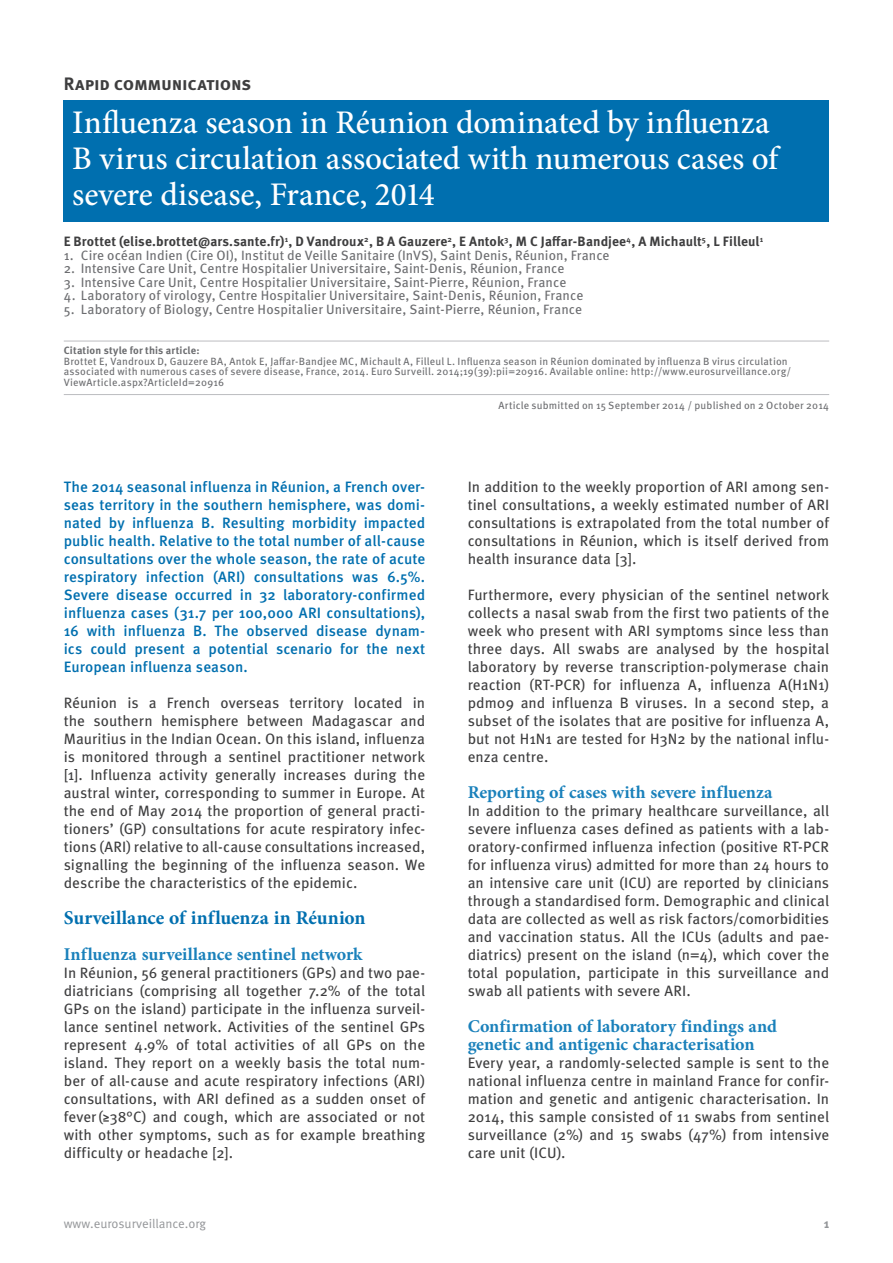
<style>
.page{position:relative;width:893px;height:1263px;background:#fff}
.page>*{position:absolute;margin:0;border:0;box-sizing:border-box;transform-origin:0 0}
.t1{font:500 33px/36px "Minion Pro";color:#fff}
.t2{font:700 19.5px "Minion Pro";letter-spacing:.005em;color:#006faf}
.t3{font:700 18px/18px "Minion Pro";color:#1a81bb}
.t4{font:700 18px "Meta Pro";letter-spacing:-.015em;color:#3e3e3f}
.t5{font:15px/18px "Meta Pro";color:#3e3e3f;text-align:justify}
.t6{font:500 15px/18px "Meta Pro";letter-spacing:.005em;color:#006faf;text-align:justify}
.t7{font:13.5px "Meta Pro";letter-spacing:.005em;color:#6c6d70}
.t8{font:700 13.5px "Meta Pro";letter-spacing:.005em;color:#3e3e3f}
.t9{font:12.75px "Meta Pro";color:#939598}
.t10{font:700 12.75px "Meta Pro";color:#939598}
.t11{font:10.5px/10.5px "Meta Pro";letter-spacing:.015em;color:#6c6d70}
.t12{font:700 10.5px "Meta Pro";letter-spacing:.015em;color:#6c6d70}
</style>
<div class="page">
<hr style="left:64px;top:341px;width:765px;height:1px;background:#bcbdc0">
<hr style="left:64px;top:394px;width:765px;height:1px;background:#bcbdc0">
<div style="left:64px;top:100px;width:765px;height:122px;background:#006faf"></div>
<p class="t4" style="left:64px;top:72px;width:189px">Rapid communications</p>
<h1 class="t1" style="left:72px;top:104px;width:707px">Influenza season in Réunion dominated by influenza<br>B virus circulation associated with numerous cases of severe disease, France, 2014</h1>
<p class="t8" style="left:64px;top:233px;width:701px">E Brottet (elise.brottet@ars.sante.fr)<sup>1</sup>, D Vandroux<sup>2</sup>, B A Gauzere<sup>2</sup>, E Antok<sup>3</sup>, M C Jaffar-Bandjee<sup>4</sup>, A Michault<sup>5</sup>, L Filleul<sup>1</sup></p>
<p class="t7" style="left:64px;top:247px;width:547px">1. Cire océan Indien (Cire OI), Institut de Veille Sanitaire (InVS), Saint Denis, Réunion, France</p>
<p class="t7" style="left:64px;top:260px;width:502px">2. Intensive Care Unit, Centre Hospitalier Universitaire, Saint-Denis, Réunion, France</p>
<p class="t7" style="left:64px;top:274px;width:504px">3. Intensive Care Unit, Centre Hospitalier Universitaire, Saint-Pierre, Réunion, France</p>
<p class="t7" style="left:64px;top:287px;width:521px">4. Laboratory of virology, Centre Hospitalier Universitaire, Saint-Denis, Réunion, France</p>
<p class="t7" style="left:64px;top:301px;width:520px">5. Laboratory of Biology, Centre Hospitalier Universitaire, Saint-Pierre, Réunion, France</p>
<p class="t12" style="left:64px;top:344px;width:137px">Citation style for this article:</p>
<p class="t11" style="left:64px;top:356px;width:729px">Brottet E, Vandroux D, Gauzere BA, Antok E, Jaffar-Bandjee MC, Michault A, Filleul L. Influenza season in Réunion dominated by influenza B virus circulation associated with numerous cases of severe disease, France, 2014. Euro Surveill. 2014;19(39):pii=20916. Available online: http://www.eurosurveillance.org/<br>ViewArticle.aspx?ArticleId=20916</p>
<p class="t11" style="left:498px;top:400px;width:332px">Article submitted on 15 September 2014 / published on 2 October 2014</p>
<p class="t6" style="left:64px;top:478px;width:363px">The 2014 seasonal influenza in Réunion, a French over&shy;seas territory in the southern hemisphere, was domi&shy;nated by influenza B. Resulting morbidity impacted public health. Relative to the total number of all-cause consultations over the whole season, the rate of acute respiratory infection (ARI) consultations was 6.5%.<br>Severe disease occurred in 32 laboratory-confirmed influenza cases (31.7 per 100,000 ARI consultations), 16 with influenza B. The observed disease dynam&shy;ics could present a potential scenario for the next European influenza season.</p>
<p class="t5" style="left:64px;top:694px;width:363px">Réunion is a French overseas territory located in the southern hemisphere between Madagascar and Mauritius in the Indian Ocean. On this island, influenza is monitored through a sentinel practitioner network [1]. Influenza activity generally increases during the austral winter, corresponding to summer in Europe. At the end of May 2014 the proportion of general practi&shy;tioners’ (GP) consultations for acute respiratory infec&shy;tions (ARI) relative to all-cause consultations increased, signalling the beginning of the influenza season. We describe the characteristics of the epidemic.</p>
<h2 class="t2" style="left:64px;top:904px;width:303px">Surveillance of influenza in Réunion</h2>
<p class="t3" style="left:64px;top:945px;width:300px">Influenza surveillance sentinel network</p>
<p class="t5" style="left:64px;top:964px;width:363px">In Réunion, 56 general practitioners (GPs) and two pae&shy;diatricians (comprising all together 7.2% of the total GPs on the island) participate in the influenza surveil&shy;lance sentinel network. Activities of the sentinel GPs represent 4.9% of total activities of all GPs on the island. They report on a weekly basis the total num&shy;ber of all-cause and acute respiratory infections (ARI) consultations, with ARI defined as a sudden onset of fever(≥38°C) and cough, which are associated or not with other symptoms, such as for example breathing difficulty or headache [2].</p>
<p class="t5" style="left:468px;top:478px;width:363px">In addition to the weekly proportion of ARI among sen&shy;tinel consultations, a weekly estimated number of ARI consultations is extrapolated from the total number of consultations in Réunion, which is itself derived from health insurance data [3].</p>
<p class="t5" style="left:468px;top:586px;width:363px">Furthermore, every physician of the sentinel network collects a nasal swab from the first two patients of the week who present with ARI symptoms since less than three days. All swabs are analysed by the hospital laboratory by reverse transcription-polymerase chain reaction (RT-PCR) for influenza A, influenza A(H1N1) pdm09 and influenza B viruses. In a second step, a subset of the isolates that are positive for influenza A, but not H1N1 are tested for H3N2 by the national influ&shy;enza centre.</p>
<p class="t3" style="left:468px;top:783px;width:306px">Reporting of cases with severe influenza</p>
<p class="t5" style="left:468px;top:802px;width:363px">In addition to the primary healthcare surveillance, all severe influenza cases defined as patients with a lab&shy;oratory-confirmed influenza infection (positive RT-PCR for influenza virus) admitted for more than 24 hours to an intensive care unit (ICU) are reported by clinicians through a standardised form. Demographic and clinical data are collected as well as risk factors/comorbidities and vaccination status. All the ICUs (adults and pae&shy;diatrics) present on the island (n=4), which cover the total population, participate in this surveillance and swab all patients with severe ARI.</p>
<p class="t3" style="left:468px;top:1017px;width:311px">Confirmation of laboratory findings and genetic and antigenic characterisation</p>
<p class="t5" style="left:468px;top:1054px;width:363px">Every year, a randomly-selected sample is sent to the national influenza centre in mainland France for confir&shy;mation and genetic and antigenic characterisation. In 2014, this sample consisted of 11 swabs from sentinel surveillance (2%) and 15 swabs (47%) from intensive care unit (ICU).</p>
<p class="t9" style="left:64px;top:1215px;width:144px">www.eurosurveillance.org</p>
<p class="t10" style="left:824px;top:1215px;width:7px">1</p>
</div>
